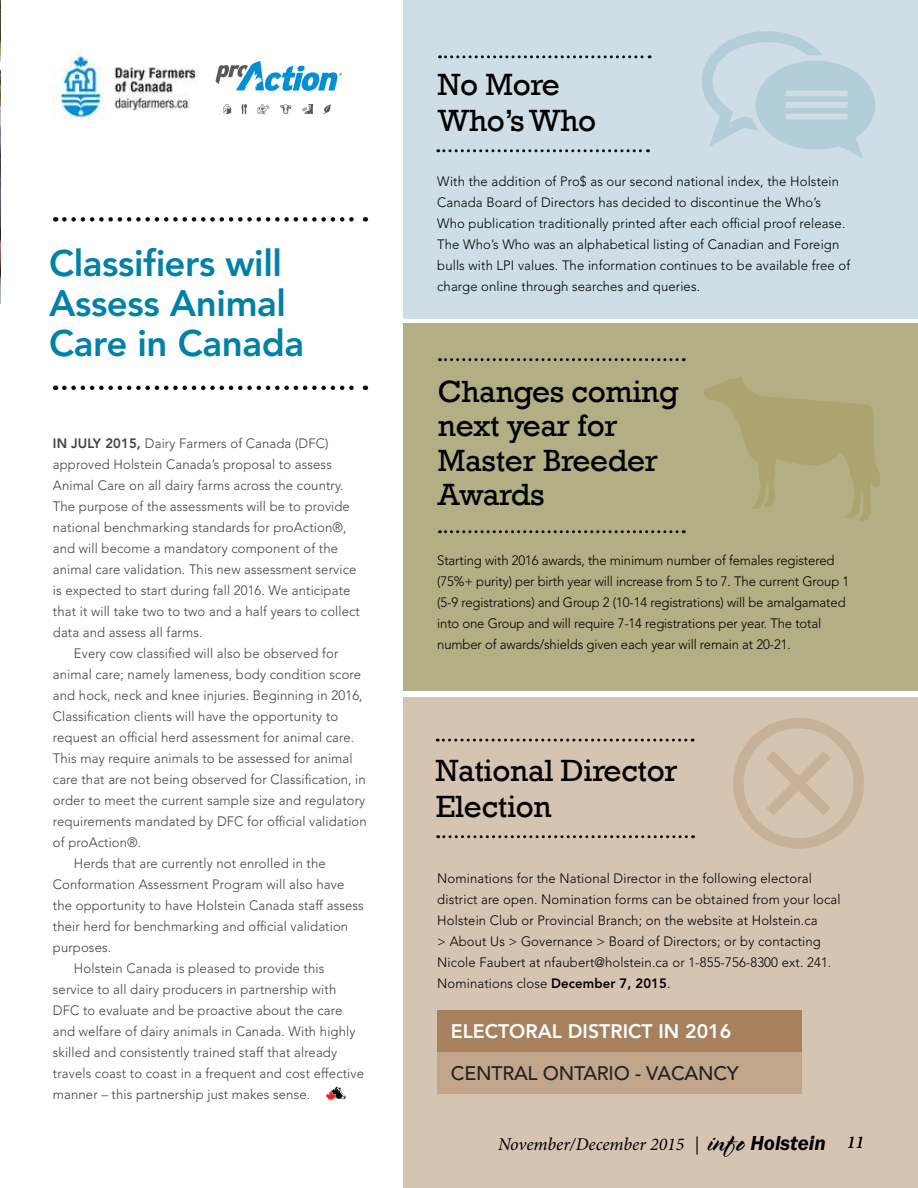
<style>
.page{position:relative;width:918px;height:1188px;background:#fff}
.page>*{position:absolute;margin:0;border:0;box-sizing:border-box;transform-origin:0 0}
.t1{font:800 36.6px/40.5px "Avenir LT Std";letter-spacing:-.01em;color:#0081a7}
.t2{font:31.5px/34.5px "Rockwell";letter-spacing:-.01em;color:#000}
.t3{font:800 19.5px "Avenir LT Std";color:#fff}
.t4{font:500 19.5px "Avenir LT Std";letter-spacing:-.01em;color:#232222}
.t5{font:italic 18px "Minion Pro";color:#000}
.t6{font:300 13.5px "Avenir LT Std";letter-spacing:.01em;color:#414042}
.t7{font:300 13.5px/21px "Avenir LT Std";letter-spacing:.01em;color:#000}
.t8{font:300 13.5px/21px "Avenir LT Std";letter-spacing:-.01em;color:#000}
.s1{font-weight:800}
.s2{font-family:"Spring LP Std";font-style:normal;font-size:27px}
.s3{font-family:"ITC Franklin Gothic Std";font-weight:600;font-size:21px}
</style>
<div class="page">
<div style="left:404px;top:323px;width:514px;height:368px;background:#b4ae85"></div>
<svg style="left:703px;top:376px;width:177px;height:145px"></svg>
<div style="left:404px;top:697px;width:514px;height:491px;background:#d6c4b3"></div>
<div style="left:733px;top:718px;width:131px;height:131px;border:11px solid #ba9c7f;border-radius:50%"></div>
<svg style="left:755px;top:740px;width:87px;height:87px"></svg>
<div style="left:404px;top:0;width:514px;height:319px;background:#cfdee6"></div>
<svg style="left:702px;top:31px;width:173px;height:128px"></svg>
<img style="left:0;top:0;width:1px;height:230px">
<hr style="left:0;top:230px;width:1px;height:74px;background:#000">
<svg style="left:326px;top:1087px;width:20px;height:14px"></svg>
<img style="left:53px;top:51px;width:145px;height:69px">
<svg style="left:216px;top:61px;width:126px;height:30px"></svg>
<svg style="left:302px;top:104px;width:11px;height:10px"></svg>
<svg style="left:323px;top:104px;width:8px;height:10px"></svg>
<svg style="left:242px;top:104px;width:5px;height:10px"></svg>
<svg style="left:280px;top:104px;width:12px;height:10px"></svg>
<svg style="left:223px;top:104px;width:8px;height:10px"></svg>
<svg style="left:257px;top:104px;width:12px;height:10px"></svg>
<svg style="left:64px;top:217px;width:302px;height:5px"></svg>
<svg style="left:439px;top:55px;width:211px;height:3px"></svg>
<svg style="left:439px;top:358px;width:245px;height:3px"></svg>
<svg style="left:438px;top:149px;width:210px;height:3px"></svg>
<svg style="left:439px;top:530px;width:245px;height:3px"></svg>
<svg style="left:64px;top:386px;width:302px;height:4px"></svg>
<svg style="left:437px;top:739px;width:256px;height:3px"></svg>
<svg style="left:438px;top:835px;width:256px;height:3px"></svg>
<div style="left:437px;top:1010px;width:365px;height:42px;background:#a7815e"></div>
<div style="left:437px;top:1052px;width:365px;height:42px;background:#c1a68b"></div>
<h1 class="t1" style="left:49px;top:243px;width:257px">Classifiers will<br>Assess Animal<br>Care in Canada</h1>
<p class="t6" style="left:53px;top:435px;width:277px"><span class="s1">IN JULY 2015,</span> Dairy Farmers of Canada (DFC)</p>
<p class="t6" style="left:53px;top:456px;width:281px">approved Holstein Canada’s proposal to assess</p>
<p class="t6" style="left:53px;top:477px;width:292px">Animal Care on all dairy farms across the country.</p>
<p class="t6" style="left:53px;top:498px;width:298px">The purpose of the assessments will be to provide</p>
<p class="t6" style="left:53px;top:519px;width:295px">national benchmarking standards for proAction®,</p>
<p class="t6" style="left:53px;top:540px;width:287px">and will become a mandatory component of the</p>
<p class="t6" style="left:53px;top:561px;width:305px">animal care validation. This new assessment service</p>
<p class="t6" style="left:53px;top:582px;width:299px">is expected to start during fall 2016. We anticipate</p>
<p class="t6" style="left:53px;top:603px;width:309px">that it will take two to two and a half years to collect</p>
<p class="t6" style="left:53px;top:624px;width:151px">data and assess all farms.</p>
<p class="t6" style="left:74px;top:645px;width:266px">Every cow classified will also be observed for</p>
<p class="t6" style="left:53px;top:666px;width:310px">animal care; namely lameness, body condition score</p>
<p class="t6" style="left:53px;top:687px;width:311px">and hock, neck and knee injuries. Beginning in 2016,</p>
<p class="t6" style="left:53px;top:708px;width:287px">Classification clients will have the opportunity to</p>
<p class="t6" style="left:53px;top:729px;width:303px">request an official herd assessment for animal care.</p>
<p class="t6" style="left:53px;top:750px;width:301px">This may require animals to be assessed for animal</p>
<p class="t6" style="left:53px;top:771px;width:314px">care that are not being observed for Classification, in</p>
<p class="t6" style="left:53px;top:792px;width:314px">order to meet the current sample size and regulatory</p>
<p class="t6" style="left:53px;top:813px;width:315px">requirements mandated by DFC for official validation</p>
<p class="t6" style="left:53px;top:834px;width:90px">of proAction®.</p>
<p class="t6" style="left:74px;top:855px;width:253px">Herds that are currently not enrolled in the</p>
<p class="t6" style="left:53px;top:876px;width:293px">Conformation Assessment Program will also have</p>
<p class="t6" style="left:53px;top:897px;width:312px">the opportunity to have Holstein Canada staff assess</p>
<p class="t6" style="left:53px;top:918px;width:297px">their herd for benchmarking and official validation</p>
<p class="t6" style="left:53px;top:939px;width:60px">purposes.</p>
<p class="t6" style="left:74px;top:960px;width:252px">Holstein Canada is pleased to provide this</p>
<p class="t6" style="left:53px;top:981px;width:285px">service to all dairy producers in partnership with</p>
<p class="t6" style="left:53px;top:1002px;width:291px">DFC to evaluate and be proactive about the care</p>
<p class="t6" style="left:53px;top:1023px;width:304px">and welfare of dairy animals in Canada. With highly</p>
<p class="t6" style="left:53px;top:1044px;width:286px">skilled and consistently trained staff that already</p>
<p class="t6" style="left:53px;top:1065px;width:313px">travels coast to coast in a frequent and cost effective</p>
<p class="t6" style="left:53px;top:1086px;width:259px">manner – this partnership just makes sense.</p>
<h2 class="t2" style="left:438px;top:67px;width:160px;line-height:36px">No More<br>Who’s Who</h2>
<p class="t7" style="left:437px;top:171px;width:415px">With the addition of Pro$ as our second national index, the Holstein Canada Board of Directors has decided to discontinue the Who’s Who publication traditionally printed after each official proof release.<br>The Who’s Who was an alphabetical listing of Canadian and Foreign bulls with LPI values. The information continues to be available free of charge online through searches and queries.</p>
<h2 class="t2" style="left:438px;top:374px;width:242px">Changes coming next year for<br>Master Breeder<br>Awards</h2>
<p class="t8" style="left:437px;top:550px;width:414px">Starting with 2016 awards, the minimum number of females registered (75%+ purity) per birth year will increase from 5 to 7. The current Group 1 (5-9 registrations) and Group 2 (10-14 registrations) will be amalgamated into one Group and will require 7-14 registrations per year. The total number of awards/shields given each year will remain at 20-21.</p>
<h2 class="t2" style="left:436px;top:753px;width:243px;line-height:36px">National Director<br>Election</h2>
<p class="t7" style="left:437px;top:867px;width:405px">Nominations for the National Director in the following electoral district are open. Nomination forms can be obtained from your local Holstein Club or Provincial Branch; on the website at Holstein.ca<br>&gt; About Us &gt; Governance &gt; Board of Directors; or by contacting Nicole Faubert at nfaubert@holstein.ca or 1-855-756-8300 ext. 241.<br>Nominations close <span class="s1">December 7, 2015</span>.</p>
<h3 class="t3" style="left:451px;top:1020px;width:282px">ELECTORAL DISTRICT IN 2016</h3>
<h3 class="t4" style="left:451px;top:1062px;width:290px">CENTRAL ONTARIO - VACANCY</h3>
<h3 class="t5" style="left:498px;top:1132px;width:367px">November/December 2015 | <span class="s2">info</span> <span class="s3">Holstein</span> 11</h3>
</div>
